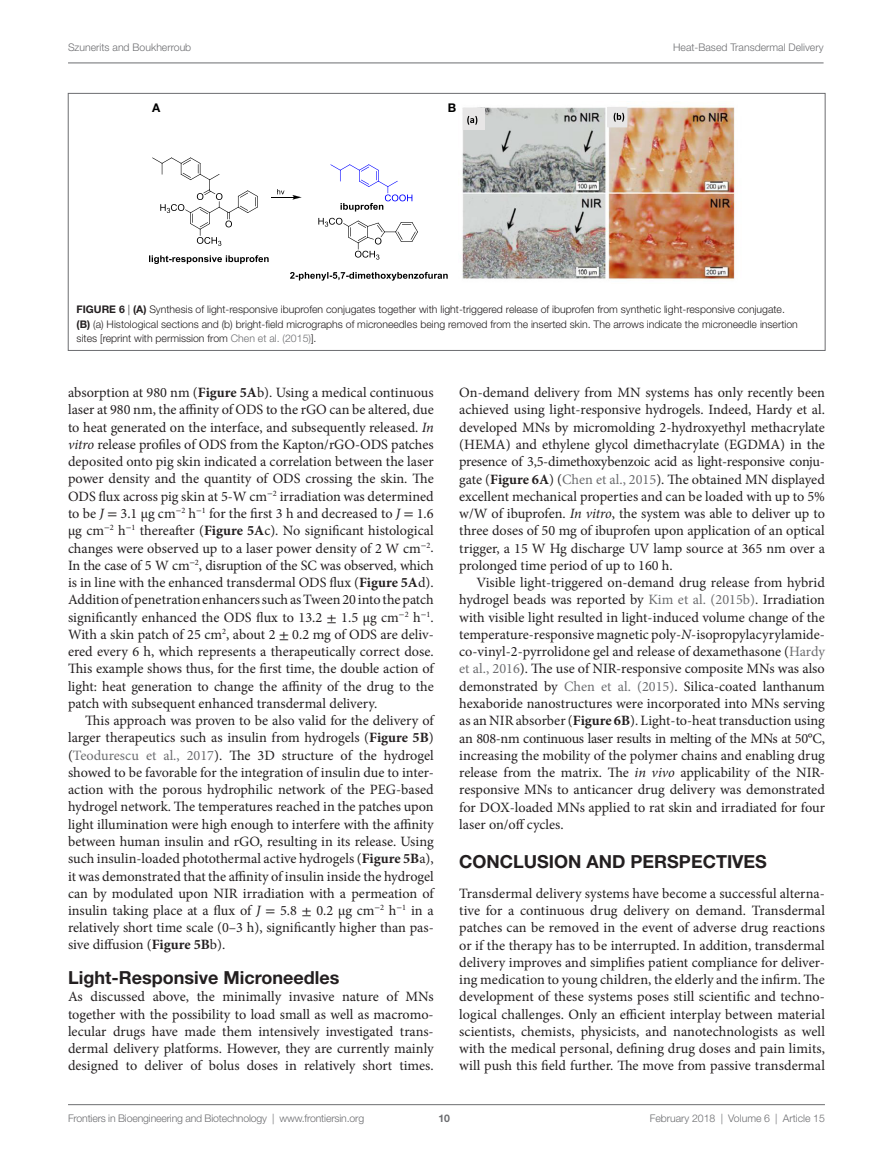
<style>
.page{position:relative;width:893px;height:1170px;background:#fff}
.page>*{position:absolute;margin:0;border:0;box-sizing:border-box;transform-origin:0 0}
.t1{font:700 18px "Helvetica Neue LT Std";color:#231f20}
.t2{font:14.25px/17.2px "Minion Pro";color:#231f20;text-align:justify}
.t3{font:700 12px "Helvetica Neue LT Std";color:#000}
.t4{font:300 10.5px/14.2px "Helvetica Neue LT Std";color:#231f20}
.t5{font:300 10.5px "Helvetica Neue LT Std";color:#6c6d70}
.t6{font:700 10.5px "Helvetica Neue LT Std";color:#6c6d70}
.s1{font-weight:700}
.s2{color:#6c6d70}
.s3{font-style:italic}
.s4{font-family:"STIX General"}
</style>
<div class="page">
<svg style="left:240px;top:206px;width:8px;height:5px"></svg>
<svg style="left:247px;top:207px;width:11px;height:6px"></svg>
<svg style="left:255px;top:196px;width:3px;height:11px"></svg>
<svg style="left:247px;top:190px;width:11px;height:6px"></svg>
<svg style="left:240px;top:193px;width:8px;height:5px"></svg>
<svg style="left:190px;top:157px;width:10px;height:7px"></svg>
<svg style="left:183px;top:160px;width:8px;height:5px"></svg>
<svg style="left:171px;top:157px;width:10px;height:7px"></svg>
<svg style="left:162px;top:157px;width:10px;height:7px"></svg>
<svg style="left:160px;top:163px;width:72px;height:83px"></svg>
<svg style="left:152px;top:157px;width:10px;height:7px"></svg>
<svg style="left:271px;top:189px;width:31px;height:11px"></svg>
<svg style="left:149px;top:255px;width:120px;height:9px"></svg>
<svg style="left:368px;top:164px;width:11px;height:6px"></svg>
<svg style="left:361px;top:167px;width:8px;height:5px"></svg>
<svg style="left:349px;top:164px;width:11px;height:6px"></svg>
<svg style="left:340px;top:164px;width:10px;height:6px"></svg>
<svg style="left:330px;top:164px;width:11px;height:6px"></svg>
<svg style="left:340px;top:170px;width:72px;height:41px"></svg>
<svg style="left:411px;top:231px;width:5px;height:9px"></svg>
<svg style="left:412px;top:222px;width:6px;height:10px"></svg>
<svg style="left:318px;top:218px;width:94px;height:41px"></svg>
<svg style="left:395px;top:222px;width:6px;height:10px"></svg>
<svg style="left:290px;top:272px;width:158px;height:8px"></svg>
<img style="left:462px;top:106px;width:273px;height:174px">
<svg style="left:463px;top:108px;width:22px;height:22px"></svg>
<svg style="left:607px;top:107px;width:20px;height:20px"></svg>
<div style="left:68px;top:93px;width:757px;height:257px;border:1px solid #6c6d70"></div>
<hr style="left:68px;top:63px;width:756px;height:1px;background:#6c6d70">
<hr style="left:68px;top:1104px;width:757px;height:1px;background:#6c6d70">
<p class="t5" style="left:68px;top:41px;width:125px">Szunerits and Boukherroub</p>
<p class="t5" style="left:673px;top:41px;width:152px">Heat-Based Transdermal Delivery</p>
<p class="t3" style="left:152px;top:101px;width:10px">A</p>
<p class="t3" style="left:448px;top:101px;width:10px">B</p>
<p class="t4" style="left:77px;top:302px;width:723px"><span class="s1">Figure 6</span> | <span class="s1">(A)</span> Synthesis of light-responsive ibuprofen conjugates together with light-triggered release of ibuprofen from synthetic light-responsive conjugate. <span class="s1">(B)</span> (a) Histological sections and (b) bright-field micrographs of microneedles being removed from the inserted skin. The arrows indicate the microneedle insertion sites [reprint with permission from <span class="s2">Chen et al. (2015)</span>].</p>
<p class="t2" style="left:68px;top:384px;width:367px">absorption at 980 nm (<span class="s1">Figure 5A</span>b). Using a medical continuous laser at 980 nm, the affinity of ODS to the rGO can be altered, due to heat generated on the interface, and subsequently released. <span class="s3">In vitro</span> release profiles of ODS from the Kapton/rGO-ODS patches deposited onto pig skin indicated a correlation between the laser power density and the quantity of ODS crossing the skin. The ODS flux across pig skin at 5-W cm<sup>−</sup><sup>2</sup> irradiation was determined to be <span class="s3">J</span> <span class="s4">=</span> 3.1 µg cm<sup>−</sup><sup>2</sup> h<sup>−</sup><sup>1</sup> for the first 3 h and decreased to <span class="s3">J</span> <span class="s4">=</span> 1.6 µg cm<sup>−</sup><sup>2</sup> h<sup>−</sup><sup>1</sup> thereafter (<span class="s1">Figure 5A</span>c). No significant histological changes were observed up to a laser power density of 2 W cm<sup>−</sup><sup>2</sup>.<br>In the case of 5 W cm<sup>−</sup><sup>2</sup>, disruption of the SC was observed, which is in line with the enhanced transdermal ODS flux (<span class="s1">Figure 5A</span>d).<br>Addition of penetration enhancers such as Tween 20 into the patch significantly enhanced the ODS flux to 13.2 <span class="s4">±</span> 1.5 µg cm<sup>−</sup><sup>2</sup> h<sup>−</sup><sup>1</sup>.<br>With a skin patch of 25 cm<sup>2</sup>, about 2 <span class="s4">±</span> 0.2 mg of ODS are deliv&shy;ered every 6 h, which represents a therapeutically correct dose.<br>This example shows thus, for the first time, the double action of light: heat generation to change the affinity of the drug to the patch with subsequent enhanced transdermal delivery.</p>
<p class="t2" style="left:68px;top:712px;width:367px;text-indent:17px">This approach was proven to be also valid for the delivery of larger therapeutics such as insulin from hydrogels (<span class="s1">Figure 5B</span>) (<span class="s2">Teodurescu et al., 2017</span>). The 3D structure of the hydrogel showed to be favorable for the integration of insulin due to inter&shy;action with the porous hydrophilic network of the PEG-based hydrogel network. The temperatures reached in the patches upon light illumination were high enough to interfere with the affinity between human insulin and rGO, resulting in its release. Using such insulin-loaded photothermal active hydrogels (<span class="s1">Figure 5B</span>a), it was demonstrated that the affinity of insulin inside the hydrogel can by modulated upon NIR irradiation with a permeation of insulin taking place at a flux of <span class="s3">J</span> <span class="s4">=</span> 5.8 <span class="s4">±</span> 0.2 µg cm<sup>−</sup><sup>2</sup> h<sup>−</sup><sup>1</sup> in a relatively short time scale (0–3 h), significantly higher than pas&shy;sive diffusion (<span class="s1">Figure 5B</span>b).</p>
<p class="t1" style="left:68px;top:966px;width:273px">Light-Responsive Microneedles</p>
<p class="t2" style="left:68px;top:988px;width:367px">As discussed above, the minimally invasive nature of MNs together with the possibility to load small as well as macromo&shy;lecular drugs have made them intensively investigated trans&shy;dermal delivery platforms. However, they are currently mainly designed to deliver of bolus doses in relatively short times.</p>
<p class="t2" style="left:459px;top:384px;width:367px">On-demand delivery from MN systems has only recently been achieved using light-responsive hydrogels. Indeed, Hardy et al. developed MNs by micromolding 2-hydroxyethyl methacrylate (HEMA) and ethylene glycol dimethacrylate (EGDMA) in the presence of 3,5-dimethoxybenzoic acid as light-responsive conju&shy;gate (<span class="s1">Figure 6A</span>) (<span class="s2">Chen et al., 2015</span>). The obtained MN displayed excellent mechanical properties and can be loaded with up to 5% w/W of ibuprofen. <span class="s3">In vitro</span>, the system was able to deliver up to three doses of 50 mg of ibuprofen upon application of an optical trigger, a 15 W Hg discharge UV lamp source at 365 nm over a prolonged time period of up to 160 h.</p>
<p class="t2" style="left:459px;top:574px;width:367px;text-indent:17px">Visible light-triggered on-demand drug release from hybrid hydrogel beads was reported by <span class="s2">Kim et al. (2015b)</span>. Irradiation with visible light resulted in light-induced volume change of the temperature-responsive magnetic poly-<span class="s3">N</span>-isopropylacyrylamide&shy;co-vinyl-2-pyrrolidone gel and release of dexamethasone (<span class="s2">Hardy et al., 2016</span>). The use of NIR-responsive composite MNs was also demonstrated by <span class="s2">Chen et al. (2015)</span>. Silica-coated lanthanum hexaboride nanostructures were incorporated into MNs serving as an NIR absorber (<span class="s1">Figure 6B</span>). Light-to-heat transduction using an 808-nm continuous laser results in melting of the MNs at 50°C, increasing the mobility of the polymer chains and enabling drug release from the matrix. The <span class="s3">in vivo</span> applicability of the NIR&shy;responsive MNs to anticancer drug delivery was demonstrated for DOX-loaded MNs applied to rat skin and irradiated for four laser on/off cycles.</p>
<p class="t1" style="left:459px;top:850px;width:309px">CONCLUSION AND PERSPECTIVES</p>
<p class="t2" style="left:459px;top:884px;width:367px">Transdermal delivery systems have become a successful alterna&shy;tive for a continuous drug delivery on demand. Transdermal patches can be removed in the event of adverse drug reactions or if the therapy has to be interrupted. In addition, transdermal delivery improves and simplifies patient compliance for deliver&shy;ing medication to young children, the elderly and the infirm. The development of these systems poses still scientific and techno&shy;logical challenges. Only an efficient interplay between material scientists, chemists, physicists, and nanotechnologists as well with the medical personal, defining drug doses and pain limits, will push this field further. The move from passive transdermal</p>
<p class="t5" style="left:68px;top:1111px;width:298px">Frontiers in Bioengineering and Biotechnology | www.frontiersin.org</p>
<p class="t5" style="left:650px;top:1111px;width:177px">February 2018 | Volume 6 | Article 15</p>
<p class="t6" style="left:439px;top:1111px;width:13px">10</p>
</div>
